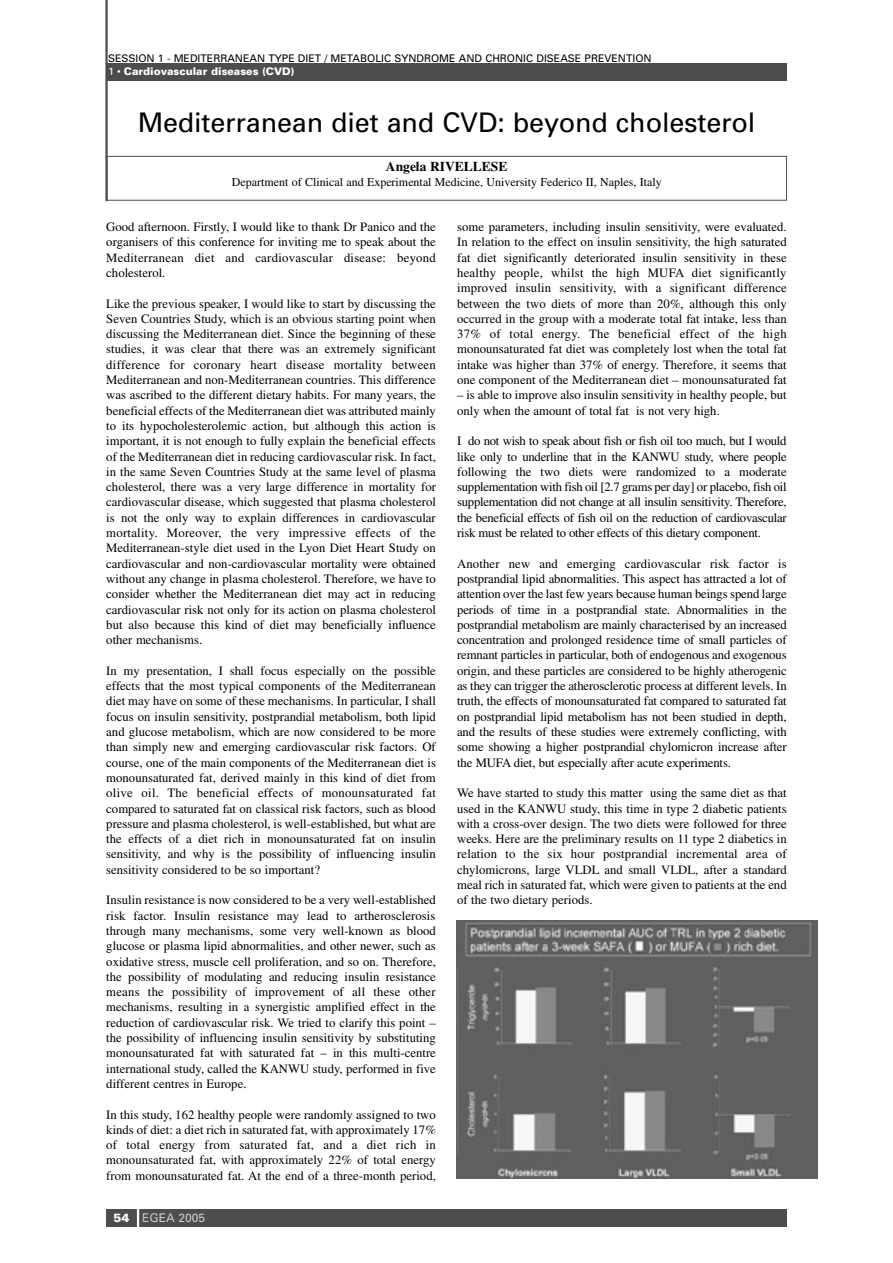
<style>
.page{position:relative;width:893px;height:1263px;background:#fff}
.page>*{position:absolute;margin:0;border:0;box-sizing:border-box;transform-origin:0 0}
.t1{font:27px "Univers";letter-spacing:-.005em;color:#000}
.t2{font:700 13.5px "Times";color:#000}
.t3{font:12.75px/15.3px "Times";color:#000;text-align:justify}
.t4{font:12px "Times";color:#000}
.t5{font:12px "Univers";color:#ccc}
.t6{font:10.5px/13.6px "Univers";color:#000}
.s1{color:#fff}
.s2{font-weight:900;color:#fff}
</style>
<div class="page">
<div style="left:106px;top:1210px;width:681px;height:17px;background:#4d4d4d"></div>
<hr style="left:137px;top:1207px;width:2px;height:23px;background:#fff">
<div style="left:107px;top:64px;width:680px;height:17px;background:#4d4d4d"></div>
<div style="left:107px;top:156px;width:680px;height:45px;border:1px solid #4d4d4d"></div>
<hr style="left:105px;top:0;width:3px;height:201px;background:#4d4d4d">
<img style="left:456px;top:920px;width:362px;height:258px">
<p class="t6" style="left:108px;top:52px;width:545px">SESSION 1 - MEDITERRANEAN TYPE DIET / METABOLIC SYNDROME AND CHRONIC DISEASE PREVENTION<br><span class="s1">1 •</span> <span class="s2">Cardiovascular diseases (CVD)</span></p>
<h1 class="t1" style="left:138px;top:113px;width:619px">Mediterranean diet and CVD: beyond cholesterol</h1>
<p class="t2" style="left:386px;top:158px;width:123px">Angela RIVELLESE</p>
<p class="t4" style="left:232px;top:178px;width:431px">Department of Clinical and Experimental Medicine, University Federico II, Naples, Italy</p>
<p class="t3" style="left:106px;top:220px;width:331px">Good afternoon. Firstly, I would like to thank Dr Panico and the organisers of this conference for inviting me to speak about the Mediterranean diet and cardiovascular disease: beyond cholesterol.</p>
<p class="t3" style="left:106px;top:297px;width:331px">Like the previous speaker, I would like to start by discussing the Seven Countries Study, which is an obvious starting point when discussing the Mediterranean diet. Since the beginning of these studies, it was clear that there was an extremely significant difference for coronary heart disease mortality between Mediterranean and non-Mediterranean countries. This difference was ascribed to the different dietary habits. For many years, the beneficial effects of the Mediterranean diet was attributed mainly to its hypocholesterolemic action, but although this action is important, it is not enough to fully explain the beneficial effects of the Mediterranean diet in reducing cardiovascular risk. In fact, in the same Seven Countries Study at the same level of plasma cholesterol, there was a very large difference in mortality for cardiovascular disease, which suggested that plasma cholesterol is not the only way to explain differences in cardiovascular mortality. Moreover, the very impressive effects of the Mediterranean-style diet used in the Lyon Diet Heart Study on cardiovascular and non-cardiovascular mortality were obtained without any change in plasma cholesterol. Therefore, we have to consider whether the Mediterranean diet may act in reducing cardiovascular risk not only for its action on plasma cholesterol but also because this kind of diet may beneficially influence other mechanisms.</p>
<p class="t3" style="left:106px;top:664px;width:331px">In my presentation, I shall focus especially on the possible effects that the most typical components of the Mediterranean diet may have on some of these mechanisms. In particular, I shall focus on insulin sensitivity, postprandial metabolism, both lipid and glucose metabolism, which are now considered to be more than simply new and emerging cardiovascular risk factors. Of course, one of the main components of the Mediterranean diet is monounsaturated fat, derived mainly in this kind of diet from olive oil. The beneficial effects of monounsaturated fat compared to saturated fat on classical risk factors, such as blood pressure and plasma cholesterol, is well-established, but what are the effects of a diet rich in monounsaturated fat on insulin sensitivity, and why is the possibility of influencing insulin sensitivity considered to be so important?</p>
<p class="t3" style="left:106px;top:894px;width:331px">Insulin resistance is now considered to be a very well-established risk factor. Insulin resistance may lead to artherosclerosis through many mechanisms, some very well-known as blood glucose or plasma lipid abnormalities, and other newer, such as oxidative stress, muscle cell proliferation, and so on. Therefore, the possibility of modulating and reducing insulin resistance means the possibility of improvement of all these other mechanisms, resulting in a synergistic amplified effect in the reduction of cardiovascular risk. We tried to clarify this point – the possibility of influencing insulin sensitivity by substituting monounsaturated fat with saturated fat – in this multi-centre international study, called the KANWU study, performed in five different centres in Europe.</p>
<p class="t3" style="left:106px;top:1108px;width:331px">In this study, 162 healthy people were randomly assigned to two kinds of diet: a diet rich in saturated fat, with approximately 17% of total energy from saturated fat, and a diet rich in monounsaturated fat, with approximately 22% of total energy from monounsaturated fat. At the end of a three-month period,</p>
<p class="t5" style="left:114px;top:1213px;width:93px"><span class="s2">54</span> EGEA 2005</p>
<p class="t3" style="left:457px;top:220px;width:331px">some parameters, including insulin sensitivity, were evaluated.<br>In relation to the effect on insulin sensitivity, the high saturated fat diet significantly deteriorated insulin sensitivity in these healthy people, whilst the high MUFA diet significantly improved insulin sensitivity, with a significant difference between the two diets of more than 20%, although this only occurred in the group with a moderate total fat intake, less than 37% of total energy. The beneficial effect of the high monounsaturated fat diet was completely lost when the total fat intake was higher than 37% of energy. Therefore, it seems that one component of the Mediterranean diet – monounsaturated fat</p>
<p class="t3" style="left:457px;top:389px;width:331px">– is able to improve also insulin sensitivity in healthy people, but only when the amount of total fat is not very high.</p>
<p class="t3" style="left:457px;top:435px;width:331px">I do not wish to speak about fish or fish oil too much, but I would like only to underline that in the KANWU study, where people following the two diets were randomized to a moderate supplementation with fish oil [2.7 grams per day] or placebo, fish oil supplementation did not change at all insulin sensitivity. Therefore, the beneficial effects of fish oil on the reduction of cardiovascular risk must be related to other effects of this dietary component.</p>
<p class="t3" style="left:457px;top:557px;width:331px">Another new and emerging cardiovascular risk factor is postprandial lipid abnormalities. This aspect has attracted a lot of attention over the last few years because human beings spend large periods of time in a postprandial state. Abnormalities in the postprandial metabolism are mainly characterised by an increased concentration and prolonged residence time of small particles of remnant particles in particular, both of endogenous and exogenous origin, and these particles are considered to be highly atherogenic as they can trigger the atherosclerotic process at different levels. In truth, the effects of monounsaturated fat compared to saturated fat on postprandial lipid metabolism has not been studied in depth, and the results of these studies were extremely conflicting, with some showing a higher postprandial chylomicron increase after the MUFA diet, but especially after acute experiments.</p>
<p class="t3" style="left:457px;top:786px;width:331px">We have started to study this matter using the same diet as that used in the KANWU study, this time in type 2 diabetic patients with a cross-over design. The two diets were followed for three weeks. Here are the preliminary results on 11 type 2 diabetics in relation to the six hour postprandial incremental area of chylomicrons, large VLDL and small VLDL, after a standard meal rich in saturated fat, which were given to patients at the end of the two dietary periods.</p>
</div>
